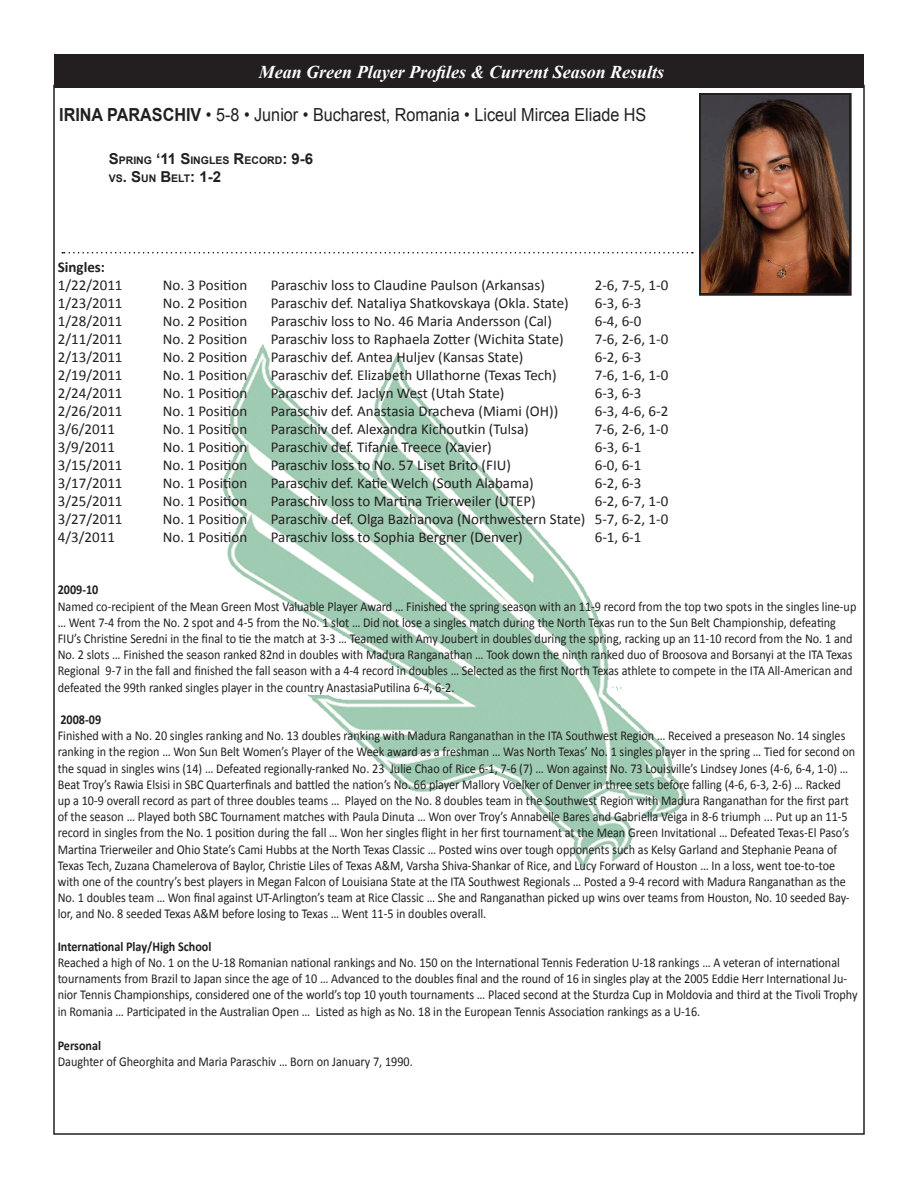
<style>
.page{position:relative;width:918px;height:1188px;background:#fff}
.page>*{position:absolute;margin:0;border:0;box-sizing:border-box;transform-origin:0 0}
.t1{font:18px "Arial";color:#231f20;scale:.9 1}
.t2{font:italic 700 18px "Times New Roman";color:#fff}
.t3{font:700 18px "Arial";color:#231f20;scale:.9 1}
.t4{font:15px "Calibri";color:#231f20}
.t5{font:700 15px "Calibri";color:#231f20}
.t6{font:13.5px/16.2px "Calibri";color:#231f20;scale:.9 1}
.t7{font:700 13.5px "Calibri";color:#231f20;scale:.9 1}
.t8{font:700 10.5px/18px "Arial";color:#231f20}
.s1{font-weight:700}
.s2{font-size:15px}
</style>
<div class="page">
<img style="left:224px;top:344px;width:462px;height:526px">
<div style="left:54px;top:54px;width:810px;height:33px;background:#231f20"></div>
<svg style="left:62px;top:93px;width:790px;height:203px"></svg>
<img style="left:702px;top:96px;width:147px;height:197px">
<h1 class="t2" style="left:259px;top:59px;width:407px">Mean Green Player Profiles &amp; Current Season Results</h1>
<h1 class="t3" style="left:59px;top:103px;width:29px">IRINA</h1>
<h1 class="t1" style="left:107px;top:103px;width:601px"><span class="s1">PARASCHIV</span> • 5-8 • Junior • Bucharest, Romania • Liceul Mircea Eliade HS</h1>
<p class="t8" style="left:109px;top:152px;width:206px"><span class="s2">S</span>PRING <span class="s2">‘11 S</span>INGLES <span class="s2">R</span>ECORD<span class="s2">: 9-6<br></span>VS<span class="s2">. S</span>UN <span class="s2">B</span>ELT<span class="s2">: 1-2</span></p>
<p class="t5" style="left:58px;top:258px;width:49px">Singles:</p>
<p class="t4" style="left:58px;top:276px;width:66px">1/22/2011</p>
<p class="t4" style="left:163px;top:276px;width:86px">No. 3 Position</p>
<p class="t4" style="left:271px;top:276px;width:276px">Paraschiv loss to Claudine Paulson (Arkansas)</p>
<p class="t4" style="left:595px;top:276px;width:75px">2-6, 7-5, 1-0</p>
<p class="t4" style="left:58px;top:294px;width:66px">1/23/2011</p>
<p class="t4" style="left:163px;top:294px;width:86px">No. 2 Position</p>
<p class="t4" style="left:271px;top:294px;width:300px">Paraschiv def. Nataliya Shatkovskaya (Okla. State)</p>
<p class="t4" style="left:595px;top:294px;width:48px">6-3, 6-3</p>
<p class="t4" style="left:58px;top:312px;width:66px">1/28/2011</p>
<p class="t4" style="left:163px;top:312px;width:86px">No. 2 Position</p>
<p class="t4" style="left:271px;top:312px;width:283px">Paraschiv loss to No. 46 Maria Andersson (Cal)</p>
<p class="t4" style="left:595px;top:312px;width:48px">6-4, 6-0</p>
<p class="t4" style="left:58px;top:330px;width:66px">2/11/2011</p>
<p class="t4" style="left:163px;top:330px;width:86px">No. 2 Position</p>
<p class="t4" style="left:271px;top:330px;width:295px">Paraschiv loss to Raphaela Zotter (Wichita State)</p>
<p class="t4" style="left:595px;top:330px;width:75px">7-6, 2-6, 1-0</p>
<p class="t4" style="left:58px;top:348px;width:66px">2/13/2011</p>
<p class="t4" style="left:163px;top:348px;width:86px">No. 2 Position</p>
<p class="t4" style="left:271px;top:348px;width:254px">Paraschiv def. Antea Huljev (Kansas State)</p>
<p class="t4" style="left:595px;top:348px;width:48px">6-2, 6-3</p>
<p class="t4" style="left:58px;top:366px;width:66px">2/19/2011</p>
<p class="t4" style="left:163px;top:366px;width:86px">No. 1 Position</p>
<p class="t4" style="left:271px;top:366px;width:287px">Paraschiv def. Elizabeth Ullathorne (Texas Tech)</p>
<p class="t4" style="left:595px;top:366px;width:75px">7-6, 1-6, 1-0</p>
<p class="t4" style="left:58px;top:384px;width:66px">2/24/2011</p>
<p class="t4" style="left:163px;top:384px;width:86px">No. 1 Position</p>
<p class="t4" style="left:271px;top:384px;width:235px">Paraschiv def. Jaclyn West (Utah State)</p>
<p class="t4" style="left:595px;top:384px;width:48px">6-3, 6-3</p>
<p class="t4" style="left:58px;top:402px;width:66px">2/26/2011</p>
<p class="t4" style="left:163px;top:402px;width:86px">No. 1 Position</p>
<p class="t4" style="left:271px;top:402px;width:289px">Paraschiv def. Anastasia Dracheva (Miami (OH))</p>
<p class="t4" style="left:595px;top:402px;width:75px">6-3, 4-6, 6-2</p>
<p class="t4" style="left:58px;top:420px;width:59px">3/6/2011</p>
<p class="t4" style="left:163px;top:420px;width:86px">No. 1 Position</p>
<p class="t4" style="left:271px;top:420px;width:260px">Paraschiv def. Alexandra Kichoutkin (Tulsa)</p>
<p class="t4" style="left:595px;top:420px;width:75px">7-6, 2-6, 1-0</p>
<p class="t4" style="left:58px;top:438px;width:59px">3/9/2011</p>
<p class="t4" style="left:163px;top:438px;width:86px">No. 1 Position</p>
<p class="t4" style="left:271px;top:438px;width:223px">Paraschiv def. Tifanie Treece (Xavier)</p>
<p class="t4" style="left:595px;top:438px;width:48px">6-3, 6-1</p>
<p class="t4" style="left:58px;top:456px;width:66px">3/15/2011</p>
<p class="t4" style="left:163px;top:456px;width:86px">No. 1 Position</p>
<p class="t4" style="left:271px;top:456px;width:242px">Paraschiv loss to No. 57 Liset Brito (FIU)</p>
<p class="t4" style="left:595px;top:456px;width:48px">6-0, 6-1</p>
<p class="t4" style="left:58px;top:474px;width:66px">3/17/2011</p>
<p class="t4" style="left:163px;top:474px;width:86px">No. 1 Position</p>
<p class="t4" style="left:271px;top:474px;width:265px">Paraschiv def. Katie Welch (South Alabama)</p>
<p class="t4" style="left:595px;top:474px;width:48px">6-2, 6-3</p>
<p class="t4" style="left:58px;top:492px;width:66px">3/25/2011</p>
<p class="t4" style="left:163px;top:492px;width:86px">No. 1 Position</p>
<p class="t4" style="left:271px;top:492px;width:267px">Paraschiv loss to Martina Trierweiler (UTEP)</p>
<p class="t4" style="left:595px;top:492px;width:75px">6-2, 6-7, 1-0</p>
<p class="t4" style="left:58px;top:510px;width:66px">3/27/2011</p>
<p class="t4" style="left:163px;top:510px;width:86px">No. 1 Position</p>
<p class="t4" style="left:271px;top:510px;width:399px">Paraschiv def. Olga Bazhanova (Northwestern State) 5-7, 6-2, 1-0</p>
<p class="t4" style="left:58px;top:528px;width:59px">4/3/2011</p>
<p class="t4" style="left:163px;top:528px;width:86px">No. 1 Position</p>
<p class="t4" style="left:271px;top:528px;width:254px">Paraschiv loss to Sophia Bergner (Denver)</p>
<p class="t4" style="left:595px;top:528px;width:48px">6-1, 6-1</p>
<p class="t7" style="left:58px;top:581px;width:47px">2009-10</p>
<p class="t6" style="left:58px;top:598px;width:889px">Named co-recipient of the Mean Green Most Valuable Player Award … Finished the spring season with an 11-9 record from the top two spots in the singles line-up … Went 7-4 from the No. 2 spot and 4-5 from the No. 1 slot … Did not lose a singles match during the North Texas run to the Sun Belt Championship, defeating FIU’s Christine Seredni in the final to tie the match at 3-3 … Teamed with Amy Joubert in doubles during the spring, racking up an 11-10 record from the No. 1 and No. 2 slots … Finished the season ranked 82nd in doubles with Madura Ranganathan … Took down the ninth ranked duo of Broosova and Borsanyi at the ITA Texas Regional 9-7 in the fall and finished the fall season with a 4-4 record in doubles … Selected as the first North Texas athlete to compete in the ITA All-American and defeated the 99th ranked singles player in the country AnastasiaPutilina 6-4, 6-2.</p>
<p class="t7" style="left:60px;top:711px;width:47px">2008-09</p>
<p class="t6" style="left:58px;top:728px;width:888px">Finished with a No. 20 singles ranking and No. 13 doubles ranking with Madura Ranganathan in the ITA Southwest Region … Received a preseason No. 14 singles ranking in the region … Won Sun Belt Women’s Player of the Week award as a freshman … Was North Texas’ No. 1 singles player in the spring … Tied for second on the squad in singles wins (14) … Defeated regionally-ranked No. 23 Julie Chao of Rice 6-1, 7-6 (7) … Won against No. 73 Louisville’s Lindsey Jones (4-6, 6-4, 1-0) … Beat Troy’s Rawia Elsisi in SBC Quarterfinals and battled the nation’s No. 66 player Mallory Voelker of Denver in three sets before falling (4-6, 6-3, 2-6) … Racked up a 10-9 overall record as part of three doubles teams … Played on the No. 8 doubles team in the Southwest Region with Madura Ranganathan for the first part of the season … Played both SBC Tournament matches with Paula Dinuta … Won over Troy’s Annabelle Bares and Gabriella Veiga in 8-6 triumph ... Put up an 11-5 record in singles from the No. 1 position during the fall … Won her singles flight in her first tournament at the Mean Green Invitational … Defeated Texas-El Paso’s Martina Trierweiler and Ohio State’s Cami Hubbs at the North Texas Classic … Posted wins over tough opponents such as Kelsy Garland and Stephanie Peana of Texas Tech, Zuzana Chamelerova of Baylor, Christie Liles of Texas A&amp;M, Varsha Shiva-Shankar of Rice, and Lucy Forward of Houston … In a loss, went toe-to-toe with one of the country’s best players in Megan Falcon of Louisiana State at the ITA Southwest Regionals … Posted a 9-4 record with Madura Ranganathan as the No. 1 doubles team … Won final against UT-Arlington’s team at Rice Classic … She and Ranganathan picked up wins over teams from Houston, No. 10 seeded Bay&shy;lor, and No. 8 seeded Texas A&amp;M before losing to Texas … Went 11-5 in doubles overall.</p>
<p class="t7" style="left:58px;top:938px;width:172px">International Play/High School</p>
<p class="t6" style="left:58px;top:954px;width:890px">Reached a high of No. 1 on the U-18 Romanian national rankings and No. 150 on the International Tennis Federation U-18 rankings … A veteran of international tournaments from Brazil to Japan since the age of 10 … Advanced to the doubles final and the round of 16 in singles play at the 2005 Eddie Herr International Ju&shy;nior Tennis Championships, considered one of the world’s top 10 youth tournaments … Placed second at the Sturdza Cup in Moldovia and third at the Tivoli Trophy in Romania … Participated in the Australian Open … Listed as high as No. 18 in the European Tennis Association rankings as a U-16.</p>
<p class="t7" style="left:58px;top:1037px;width:50px">Personal</p>
<p class="t6" style="left:58px;top:1053px;width:396px">Daughter of Gheorghita and Maria Paraschiv … Born on January 7, 1990.</p>
</div>
